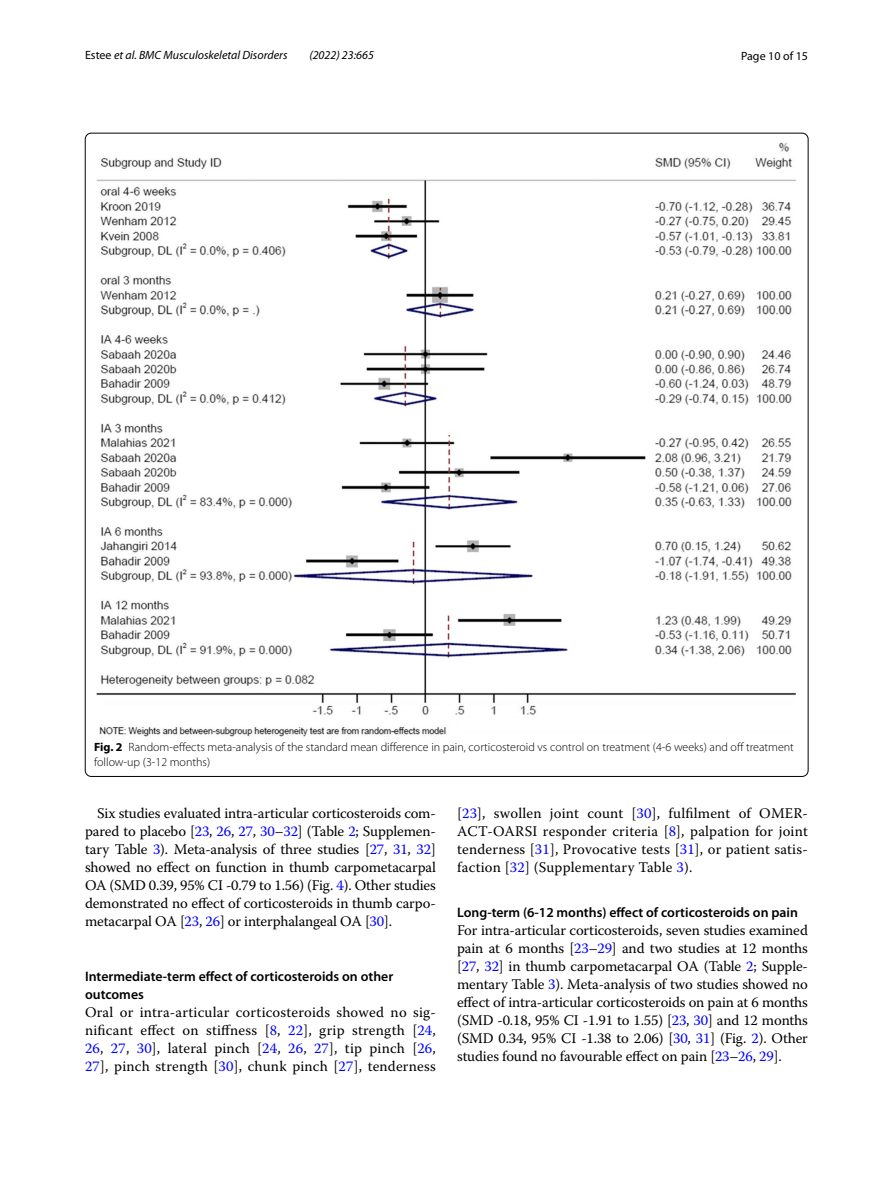
<style>
.page{position:relative;width:893px;height:1187px;background:#fff}
.page>*{position:absolute;margin:0;border:0;box-sizing:border-box;transform-origin:0 0}
.t1{font:14.7px/18px "Warnock Pro";letter-spacing:.005em;color:#000;text-align:justify}
.t2{font:600 13.8px/18px "Myriad Pro";color:#000}
.t3{font:300 12px/15px "Myriad Pro";color:#000}
.t4{font:italic 12px "Myriad Pro";color:#000}
.t5{font:12px "Myriad Pro";color:#000}
.s1{font-style:normal}
.s2{font-weight:700}
.s3{color:#00f}
</style>
<div class="page">
<img style="left:96px;top:142px;width:701px;height:594px">
<p class="t4" style="left:85px;top:48px;width:204px"><span class="s1">Estee</span> et al. BMC Musculoskeletal Disorders</p>
<p class="t4" style="left:309px;top:48px;width:66px">(2022) 23:665</p>
<p class="t5" style="left:741px;top:48px;width:68px">Page 10 of 15</p>
<p class="t3" style="left:94px;top:740px;width:701px"><span class="s2">Fig. 2</span> Random-effects meta-analysis of the standard mean difference in pain, corticosteroid vs control on treatment (4-6 weeks) and off treatment follow-up (3-12 months)</p>
<p class="t1" style="left:85px;top:804px;width:352px;text-indent:12px">Six studies evaluated intra-articular corticosteroids com&shy;pared to placebo [<span class="s3">23</span>, <span class="s3">26</span>, <span class="s3">27</span>, <span class="s3">30</span>–<span class="s3">32</span>] (Table <span class="s3">2</span>; Supplemen&shy;tary Table <span class="s3">3</span>). Meta-analysis of three studies [<span class="s3">27</span>, <span class="s3">31</span>, <span class="s3">32</span>] showed no effect on function in thumb carpometacarpal OA (SMD 0.39, 95% CI -0.79 to 1.56) (Fig. <span class="s3">4</span>). Other studies demonstrated no effect of corticosteroids in thumb carpo&shy;metacarpal OA [<span class="s3">23</span>, <span class="s3">26</span>] or interphalangeal OA [<span class="s3">30</span>].</p>
<p class="t2" style="left:85px;top:966px;width:310px">Intermediate‑term effect of corticosteroids on other outcomes</p>
<p class="t1" style="left:85px;top:1002px;width:352px">Oral or intra-articular corticosteroids showed no sig&shy;nificant effect on stiffness [<span class="s3">8</span>, <span class="s3">22</span>], grip strength [<span class="s3">24</span>, <span class="s3">26</span>, <span class="s3">27</span>, <span class="s3">30</span>], lateral pinch [<span class="s3">24</span>, <span class="s3">26</span>, <span class="s3">27</span>], tip pinch [<span class="s3">26</span>, <span class="s3">27</span>], pinch strength [<span class="s3">30</span>], chunk pinch [<span class="s3">27</span>], tenderness</p>
<p class="t1" style="left:457px;top:804px;width:352px">[<span class="s3">23</span>], swollen joint count [<span class="s3">30</span>], fulfilment of OMER-ACT-OARSI responder criteria [<span class="s3">8</span>], palpation for joint tenderness [<span class="s3">31</span>], Provocative tests [<span class="s3">31</span>], or patient satis&shy;faction [<span class="s3">32</span>] (Supplementary Table <span class="s3">3</span>).</p>
<p class="t2" style="left:457px;top:903px;width:342px">Long‑term (6‑12 months) effect of corticosteroids on pain</p>
<p class="t1" style="left:457px;top:921px;width:352px">For intra-articular corticosteroids, seven studies examined pain at 6 months [<span class="s3">23</span>–<span class="s3">29</span>] and two studies at 12 months [<span class="s3">27</span>, <span class="s3">32</span>] in thumb carpometacarpal OA (Table <span class="s3">2</span>; Supple&shy;mentary Table <span class="s3">3</span>). Meta-analysis of two studies showed no effect of intra-articular corticosteroids on pain at 6 months (SMD -0.18, 95% CI -1.91 to 1.55) [<span class="s3">23</span>, <span class="s3">30</span>] and 12 months (SMD 0.34, 95% CI -1.38 to 2.06) [<span class="s3">30</span>, <span class="s3">31</span>] (Fig. <span class="s3">2</span>). Other studies found no favourable effect on pain [<span class="s3">23</span>–<span class="s3">26</span>, <span class="s3">29</span>].</p>
</div>
